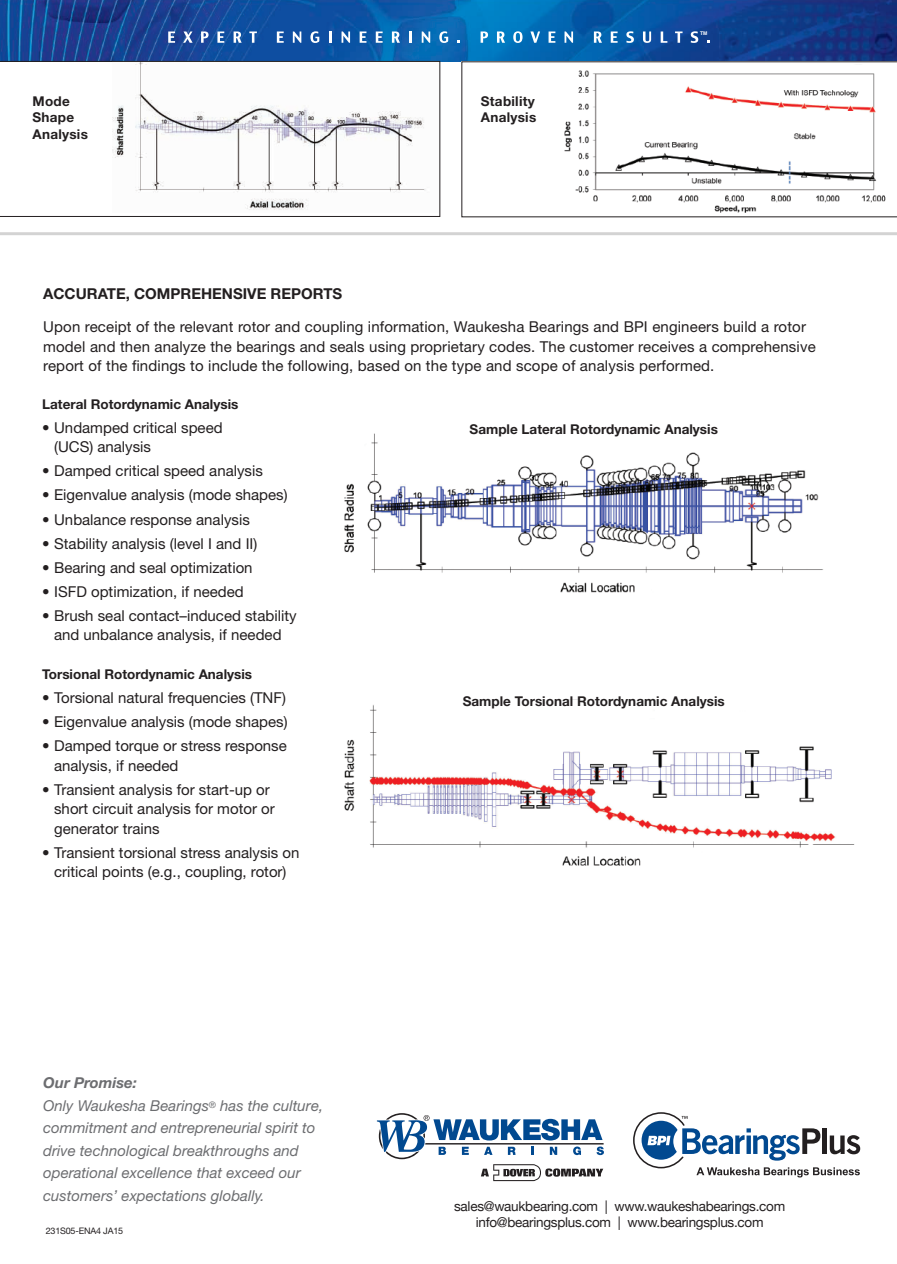
<style>
.page{position:relative;width:897px;height:1264px;background:#fff}
.page>*{position:absolute;margin:0;border:0;box-sizing:border-box;transform-origin:0 0}
.t1{font:15px/19.5px "Helvetica Neue LT";color:#231f20}
.t2{font:italic 15px/22.5px "Helvetica Neue LT";color:#6c6d70}
.t3{font:700 15px "Helvetica Neue LT";color:#231f20}
.t4{font:700 13.5px "Helvetica Neue LT";color:#231f20}
.t5{font:13.5px "Helvetica Neue";letter-spacing:-.02em;color:#231f20}
.t6{font:700 13.5px "Helvetica Neue LT";letter-spacing:.02em;color:#231f20}
.t7{font:9px "Helvetica Neue LT";letter-spacing:-.02em;color:#231f20}
.t8{font:700 5.1px "Helvetica";color:#fff}
.s1{font-weight:700}
</style>
<div class="page">
<img style="left:0;top:0;width:896px;height:61px">
<svg style="left:168px;top:31px;width:7px;height:12px"></svg>
<svg style="left:183px;top:31px;width:9px;height:12px"></svg>
<svg style="left:201px;top:31px;width:7px;height:12px"></svg>
<svg style="left:217px;top:31px;width:7px;height:12px"></svg>
<svg style="left:233px;top:31px;width:9px;height:12px"></svg>
<svg style="left:249px;top:31px;width:8px;height:12px"></svg>
<svg style="left:277px;top:31px;width:7px;height:12px"></svg>
<svg style="left:293px;top:31px;width:8px;height:12px"></svg>
<svg style="left:310px;top:31px;width:9px;height:12px"></svg>
<svg style="left:329px;top:31px;width:2px;height:12px"></svg>
<svg style="left:341px;top:31px;width:9px;height:12px"></svg>
<svg style="left:359px;top:31px;width:7px;height:12px"></svg>
<svg style="left:376px;top:31px;width:6px;height:12px"></svg>
<svg style="left:392px;top:31px;width:8px;height:12px"></svg>
<svg style="left:409px;top:31px;width:2px;height:12px"></svg>
<svg style="left:421px;top:31px;width:9px;height:12px"></svg>
<svg style="left:439px;top:31px;width:9px;height:12px"></svg>
<svg style="left:480px;top:31px;width:8px;height:12px"></svg>
<svg style="left:497px;top:31px;width:8px;height:12px"></svg>
<svg style="left:513px;top:31px;width:9px;height:12px"></svg>
<svg style="left:530px;top:31px;width:10px;height:12px"></svg>
<svg style="left:548px;top:31px;width:7px;height:12px"></svg>
<svg style="left:564px;top:31px;width:9px;height:12px"></svg>
<svg style="left:594px;top:31px;width:8px;height:12px"></svg>
<svg style="left:610px;top:31px;width:7px;height:12px"></svg>
<svg style="left:626px;top:31px;width:7px;height:12px"></svg>
<svg style="left:643px;top:31px;width:8px;height:12px"></svg>
<svg style="left:660px;top:31px;width:7px;height:12px"></svg>
<svg style="left:675px;top:31px;width:7px;height:12px"></svg>
<svg style="left:690px;top:31px;width:8px;height:12px"></svg>
<hr style="left:0;top:232px;width:896px;height:3px;background:#231f20">
<svg style="left:461px;top:61px;width:435px;height:156px"></svg>
<svg style="left:0;top:61px;width:440px;height:156px"></svg>
<img style="left:344px;top:699px;width:511px;height:167px">
<img style="left:367px;top:433px;width:456px;height:140px">
<svg style="left:377px;top:1113px;width:227px;height:68px"></svg>
<svg style="left:696px;top:1167px;width:163px;height:10px"></svg>
<div style="left:633px;top:1112px;width:56px;height:56px;border:2px solid #231f20;border-radius:50%"></div>
<div style="left:641px;top:1120px;width:39px;height:39px;background:#014990;border-radius:50%"></div>
<div style="left:673px;top:1124px;width:34px;height:34px;background:#fff;border-radius:50%"></div>
<svg style="left:647px;top:1135px;width:23px;height:10px"></svg>
<svg style="left:682px;top:1128px;width:138px;height:32px"></svg>
<div style="left:822px;top:1128px;width:5px;height:26px;background:#231f20"></div>
<svg style="left:829px;top:1135px;width:31px;height:19px"></svg>
<img style="left:560px;top:582px;width:75px;height:11px">
<img style="left:344px;top:483px;width:10px;height:70px">
<p class="t4" style="left:33px;top:92px;width:39px">Mode</p>
<p class="t4" style="left:33px;top:109px;width:43px">Shape</p>
<p class="t6" style="left:33px;top:125px;width:57px">Analysis</p>
<p class="t6" style="left:481px;top:92px;width:55px">Stability</p>
<p class="t6" style="left:481px;top:109px;width:57px">Analysis</p>
<p class="t8" style="left:700px;top:29px;width:9px">TM</p>
<p class="t3" style="left:43px;top:284px;width:300px">ACCURATE, COMPREHENSIVE REPORTS</p>
<p class="t1" style="left:43px;top:317px;width:774px">Upon receipt of the relevant rotor and coupling information, Waukesha Bearings and BPI engineers build a rotor model and then analyze the bearings and seals using proprietary codes. The customer receives a comprehensive report of the findings to include the following, based on the type and scope of analysis performed.</p>
<p class="t4" style="left:42px;top:396px;width:198px">Lateral Rotordynamic Analysis</p>
<p class="t1" style="left:54px;top:418px;width:170px;text-indent:-12px">• Undamped critical speed (UCS) analysis</p>
<p class="t1" style="left:42px;top:461px;width:222px">• Damped critical speed analysis</p>
<p class="t1" style="left:42px;top:485px;width:247px">• Eigenvalue analysis (mode shapes)</p>
<p class="t1" style="left:42px;top:509px;width:209px">• Unbalance response analysis</p>
<p class="t1" style="left:42px;top:533px;width:217px">• Stability analysis (level I and II)</p>
<p class="t1" style="left:42px;top:557px;width:212px">• Bearing and seal optimization</p>
<p class="t1" style="left:42px;top:581px;width:203px">• ISFD optimization, if needed</p>
<p class="t1" style="left:42px;top:605px;width:256px;text-align:center">• Brush seal contact–induced stability and unbalance analysis, if needed</p>
<p class="t4" style="left:42px;top:666px;width:211px">Torsional Rotordynamic Analysis</p>
<p class="t1" style="left:42px;top:688px;width:245px">• Torsional natural frequencies (TNF)</p>
<p class="t1" style="left:42px;top:712px;width:247px">• Eigenvalue analysis (mode shapes)</p>
<p class="t1" style="left:54px;top:736px;width:234px;text-indent:-12px">• Damped torque or stress response analysis, if needed</p>
<p class="t1" style="left:54px;top:779px;width:222px;text-indent:-12px">• Transient analysis for start-up or short circuit analysis for motor or generator trains</p>
<p class="t1" style="left:42px;top:842px;width:259px;text-align:center">• Transient torsional stress analysis on critical points (e.g., coupling, rotor)</p>
<p class="t2" style="left:43px;top:1071px;width:281px"><span class="s1">Our Promise:<br></span>Only Waukesha Bearings<sup>®</sup> has the culture, commitment and entrepreneurial spirit to drive technological breakthroughs and operational excellence that exceed our customers’ expectations globally.</p>
<p class="t7" style="left:46px;top:1225px;width:79px">231S05-ENA4 JA15</p>
<p class="t4" style="left:469px;top:421px;width:250px">Sample Lateral Rotordynamic Analysis</p>
<p class="t4" style="left:462px;top:692px;width:263px">Sample Torsional Rotordynamic Analysis</p>
<p class="t5" style="left:454px;top:1196px;width:332px">sales@waukbearing.com | www.waukeshabearings.com</p>
<p class="t5" style="left:475px;top:1212px;width:289px">info@bearingsplus.com | www.bearingsplus.com</p>
</div>
